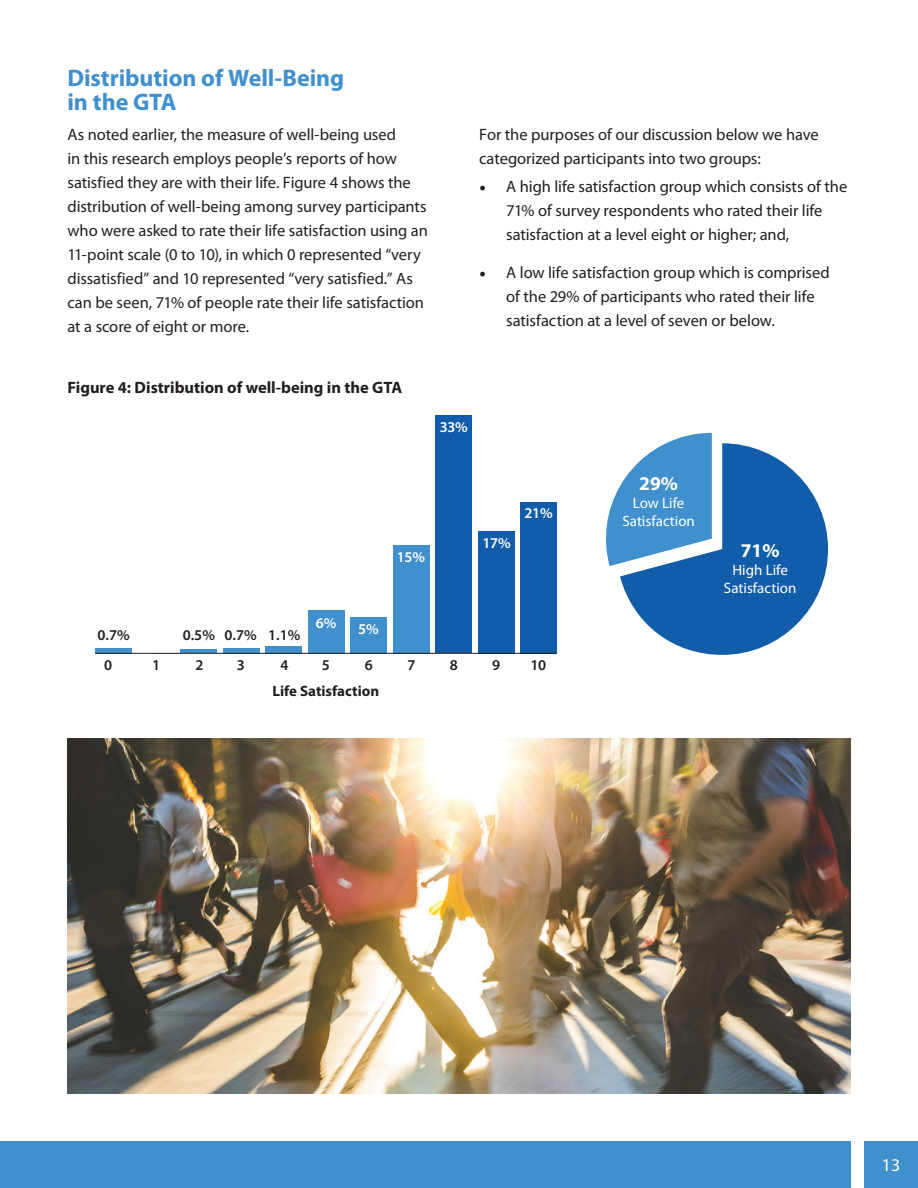
<style>
.page{position:relative;width:918px;height:1188px;background:#fff}
.page>*{position:absolute;margin:0;border:0;box-sizing:border-box;transform-origin:0 0}
.t1{font:700 24px/24px "Myriad Pro";letter-spacing:-.005em;color:#3f90cd}
.t2{font:700 19.5px "Myriad Pro";color:#fff}
.t3{font:18px "Myriad Pro";color:#fff}
.t4{font:16.5px/24px "Myriad Pro";letter-spacing:-.005em;color:#231f20}
.t5{font:700 16.5px "Myriad Pro";color:#231f20}
.t6{font:15px "Myriad Pro";color:#fff}
.t7{font:600 15px "Myriad Pro";color:#231f20}
.t8{font:600 15px "Myriad Pro";letter-spacing:-.02em;color:#fff}
.t9{font:700 15px "Myriad Pro";color:#231f20}
.s1{font-family:"Minion Pro";font-size:18px}
</style>
<div class="page">
<div style="left:0;top:1141px;width:850px;height:47px;background:#3f90cd"></div>
<div style="left:864px;top:1141px;width:54px;height:47px;background:#3f90cd"></div>
<div style="left:95px;top:648px;width:36px;height:5px;background:#3f90cd"></div>
<hr style="left:180px;top:650px;width:37px;height:3px;background:#3f90cd">
<div style="left:223px;top:648px;width:36px;height:5px;background:#3f90cd"></div>
<div style="left:265px;top:646px;width:37px;height:7px;background:#3f90cd"></div>
<div style="left:308px;top:610px;width:36px;height:43px;background:#3f90cd"></div>
<div style="left:351px;top:617px;width:36px;height:36px;background:#3f90cd"></div>
<div style="left:393px;top:545px;width:36px;height:108px;background:#3f90cd"></div>
<div style="left:436px;top:415px;width:36px;height:238px;background:#125daa"></div>
<div style="left:478px;top:531px;width:37px;height:122px;background:#125daa"></div>
<div style="left:521px;top:502px;width:36px;height:151px;background:#125daa"></div>
<svg style="left:606px;top:433px;width:106px;height:133px"></svg>
<svg style="left:620px;top:443px;width:208px;height:212px;fill:#125daa"></svg>
<hr style="left:95px;top:653px;width:462px;height:1px;background:#231f20">
<img style="left:68px;top:739px;width:782px;height:355px">
<p class="t1" style="left:68px;top:65px;width:278px">Distribution of Well-Being in the GTA</p>
<p class="t4" style="left:68px;top:122px;width:362px">As noted earlier, the measure of well-being used<br>in this research employs people’s reports of how satisfied they are with their life. Figure 4 shows the distribution of well-being among survey participants who were asked to rate their life satisfaction using an 11-point scale (0 to 10), in which 0 represented “very dissatisfied” and 10 represented “very satisfied.” As can be seen, 71% of people rate their life satisfaction at a score of eight or more.</p>
<p class="t4" style="left:479px;top:122px;width:341px">For the purposes of our discussion below we have categorized participants into two groups:</p>
<p class="t4" style="left:506px;top:175px;width:343px;text-indent:-27px"><span class="s1">•</span> A high life satisfaction group which consists of the<br>71% of survey respondents who rated their life satisfaction at a level eight or higher; and,</p>
<p class="t4" style="left:506px;top:260px;width:325px;text-indent:-27px"><span class="s1">•</span> A low life satisfaction group which is comprised of the 29% of participants who rated their life satisfaction at a level of seven or below.</p>
<p class="t5" style="left:68px;top:377px;width:336px">Figure 4: Distribution of well-being in the GTA</p>
<p class="t8" style="left:440px;top:418px;width:30px">33%</p>
<p class="t7" style="left:98px;top:625px;width:34px">0.7%</p>
<p class="t7" style="left:183px;top:625px;width:119px">0.5% 0.7% 1.1%</p>
<p class="t8" style="left:316px;top:613px;width:22px">6%</p>
<p class="t8" style="left:397px;top:548px;width:30px">15%</p>
<p class="t8" style="left:358px;top:620px;width:22px">5%</p>
<p class="t8" style="left:483px;top:534px;width:30px">17%</p>
<p class="t8" style="left:525px;top:504px;width:30px">21%</p>
<p class="t7" style="left:104px;top:655px;width:10px">0</p>
<p class="t7" style="left:152px;top:655px;width:10px">1</p>
<p class="t7" style="left:196px;top:655px;width:10px">2</p>
<p class="t7" style="left:237px;top:655px;width:10px">3</p>
<p class="t7" style="left:280px;top:655px;width:10px">4</p>
<p class="t7" style="left:322px;top:655px;width:10px">5</p>
<p class="t7" style="left:365px;top:655px;width:10px">6</p>
<p class="t7" style="left:408px;top:655px;width:10px">7</p>
<p class="t7" style="left:450px;top:655px;width:10px">8</p>
<p class="t7" style="left:492px;top:655px;width:10px">9</p>
<p class="t7" style="left:531px;top:655px;width:17px">10</p>
<p class="t9" style="left:272px;top:681px;width:108px">Life Satisfaction</p>
<p class="t2" style="left:639px;top:471px;width:40px">29%</p>
<p class="t6" style="left:633px;top:494px;width:53px">Low Life</p>
<p class="t6" style="left:622px;top:512px;width:74px">Satisfaction</p>
<p class="t2" style="left:741px;top:538px;width:40px">71%</p>
<p class="t6" style="left:732px;top:561px;width:57px">High Life</p>
<p class="t6" style="left:724px;top:579px;width:74px">Satisfaction</p>
<p class="t3" style="left:882px;top:1154px;width:20px">13</p>
</div>
